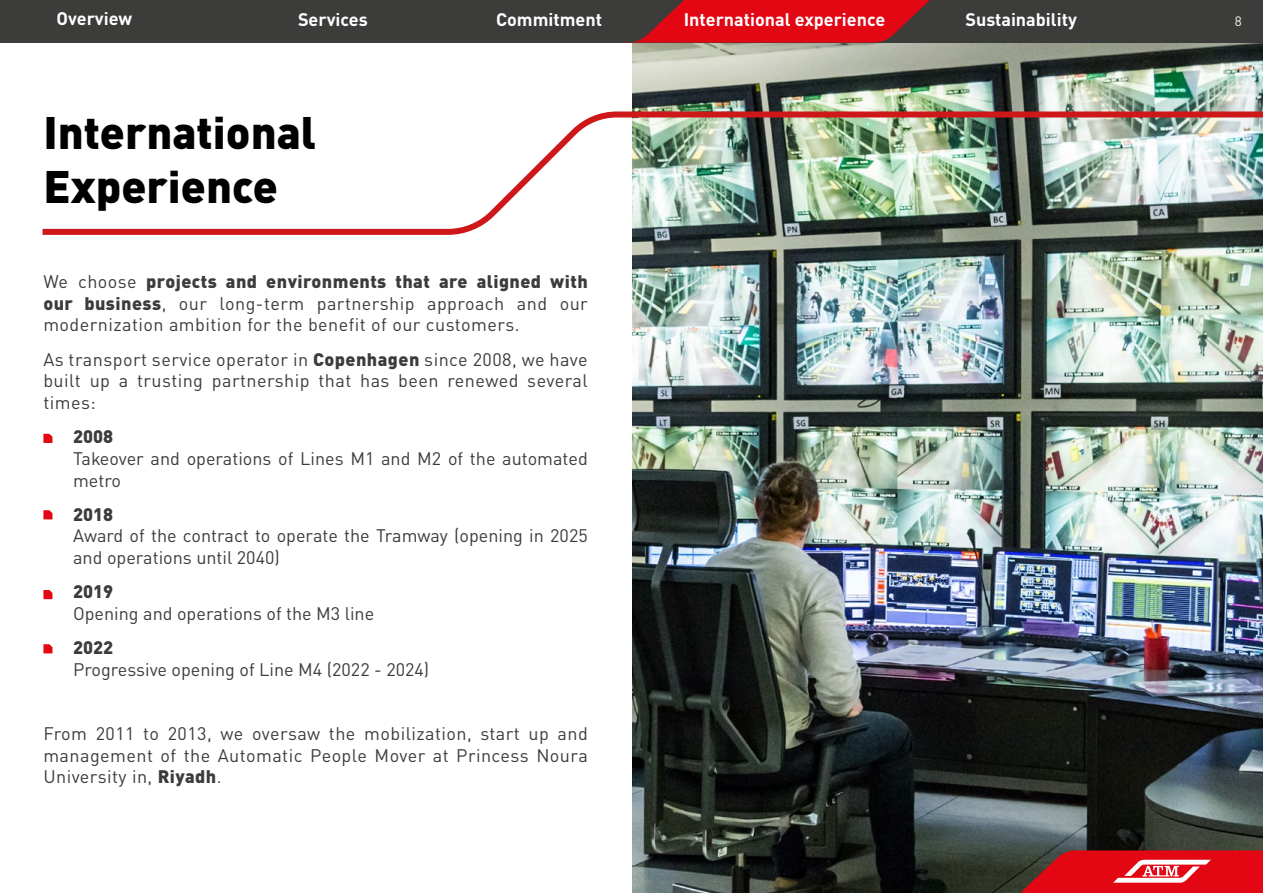
<style>
.page{position:relative;width:1263px;height:893px;background:#fff}
.page>*{position:absolute;margin:0;border:0;box-sizing:border-box;transform-origin:0 0}
.t1{font:900 45px/54px "DIN Pro";color:#000}
.t2{font:18px/21.6px "DIN Pro";color:#3c3c3b;text-align:justify}
.t3{font:700 18px "DIN Pro";color:#fff}
.t4{font:900 18px "DIN Pro";color:#3c3c3b}
.t5{font:13.5px "DIN Pro";color:#f3f2e9}
.s1{font-weight:900}
</style>
<div class="page">
<img style="left:632px;top:43px;width:631px;height:850px">
<img style="left:42px;top:108px;width:1221px;height:130px">
<svg style="left:998px;top:850px;width:265px;height:43px;background:#c6262d"></svg>
<div style="left:0;top:0;width:1263px;height:43px;background:#3c3c3b"></div>
<svg style="left:623px;top:0;width:307px;height:43px"></svg>
<svg style="left:43px;top:434px;width:9px;height:9px"></svg>
<svg style="left:43px;top:510px;width:9px;height:9px"></svg>
<svg style="left:43px;top:590px;width:9px;height:9px"></svg>
<svg style="left:43px;top:644px;width:9px;height:9px"></svg>
<p class="t3" style="left:57px;top:3px;width:77px">Overview</p>
<p class="t3" style="left:298px;top:4px;width:71px">Services</p>
<p class="t3" style="left:496px;top:4px;width:108px">Commitment</p>
<p class="t3" style="left:684px;top:4px;width:203px">International experience</p>
<p class="t3" style="left:965px;top:4px;width:113px">Sustainability</p>
<h1 class="t1" style="left:43px;top:100px;width:274px">International<br>Experience</h1>
<p class="t2" style="left:43px;top:269px;width:546px">We choose <span class="s1">projects and environments that are aligned with our business</span>, our long-term partnership approach and our modernization ambition for the benefit of our customers.</p>
<p class="t2" style="left:43px;top:347px;width:546px">As transport service operator in <span class="s1">Copenhagen</span> since 2008, we have built up a trusting partnership that has been renewed several times:</p>
<p class="t4" style="left:73px;top:421px;width:42px">2008</p>
<p class="t2" style="left:73px;top:446px;width:516px">Takeover and operations of Lines M1 and M2 of the automated metro</p>
<p class="t4" style="left:73px;top:499px;width:42px">2018</p>
<p class="t2" style="left:73px;top:523px;width:516px">Award of the contract to operate the Tramway (opening in 2025 and operations until 2040)</p>
<p class="t4" style="left:73px;top:576px;width:42px">2019</p>
<p class="t2" style="left:73px;top:601px;width:303px">Opening and operations of the M3 line</p>
<p class="t4" style="left:73px;top:632px;width:42px">2022</p>
<p class="t2" style="left:73px;top:657px;width:358px">Progressive opening of Line M4 (2022 - 2024)</p>
<p class="t2" style="left:43px;top:721px;width:546px">From 2011 to 2013, we oversaw the mobilization, start up and management of the Automatic People Mover at Princess Noura University in, <span class="s1">Riyadh</span>.</p>
<p class="t5" style="left:1235px;top:10px;width:9px">8</p>
</div>
